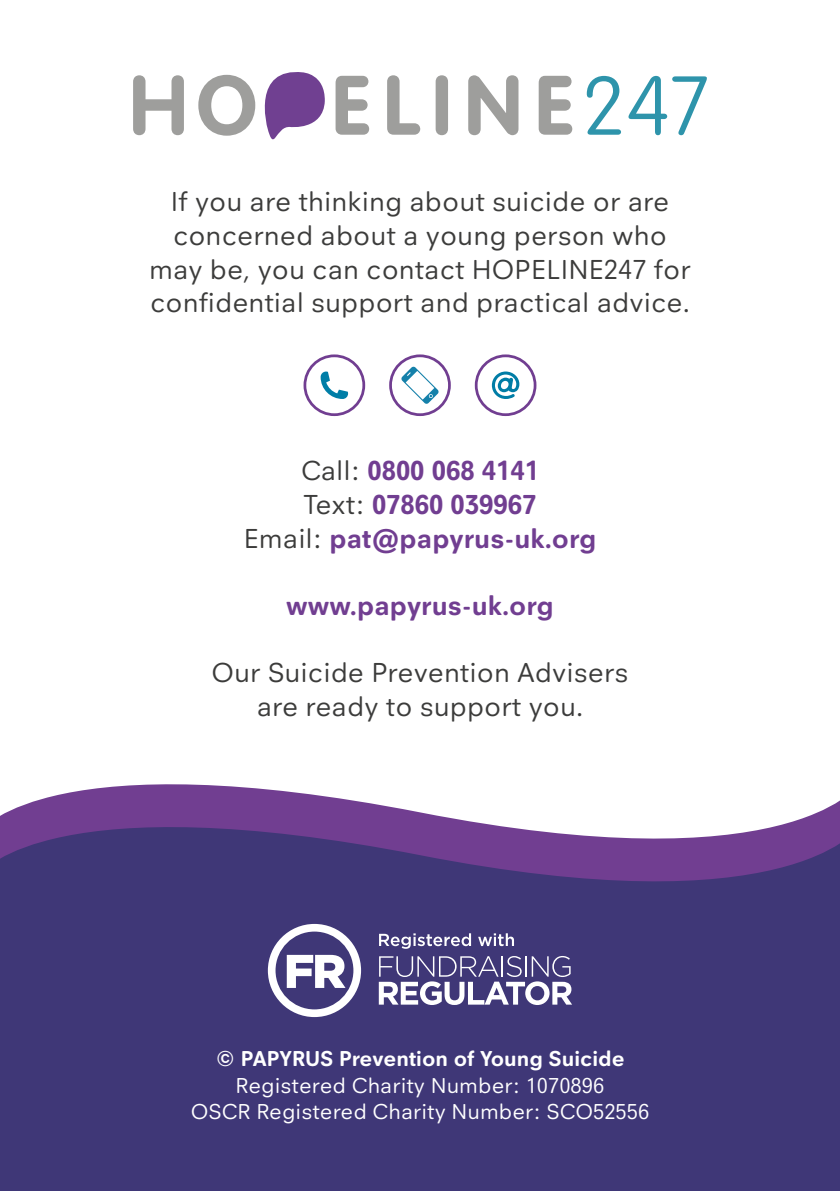
<style>
.page{position:relative;width:840px;height:1191px;background:#fff}
.page>*{position:absolute;margin:0;border:0;box-sizing:border-box;transform-origin:0 0}
.t1{font:28px/33.6px "Neuzeit Office SR Pro";color:#3c3c3b;text-align:center}
.t2{font:700 28px "Neuzeit Office SR Pro";color:#713e91}
.t3{font:22px "Neuzeit Office SR Pro";color:#fff}
.t4{font:700 22px "Neuzeit Office SR Pro";color:#fff}
.s1{font-weight:400;color:#3c3c3b}
</style>
<div class="page">
<svg style="left:0;top:784px;width:839px;height:407px;background:#524683"></svg>
<div style="left:303px;top:354px;width:62px;height:62px;border:3px solid #713e91;border-radius:50%"></div>
<div style="left:389px;top:354px;width:61px;height:62px;border:3px solid #713e91;border-radius:50%"></div>
<svg style="left:320px;top:371px;width:28px;height:28px"></svg>
<div style="left:474px;top:354px;width:62px;height:62px;border:3px solid #713e91;border-radius:50%"></div>
<svg style="left:401px;top:366px;width:37px;height:38px"></svg>
<svg style="left:491px;top:371px;width:28px;height:28px"></svg>
<svg style="left:133px;top:75px;width:51px;height:60px"></svg>
<svg style="left:198px;top:72px;width:127px;height:68px"></svg>
<svg style="left:335px;top:76px;width:34px;height:59px"></svg>
<svg style="left:387px;top:75px;width:33px;height:60px"></svg>
<div style="left:435px;top:75px;width:13px;height:60px;background:#9e9e9c;border-radius:6px"></div>
<svg style="left:468px;top:75px;width:50px;height:60px"></svg>
<svg style="left:538px;top:76px;width:34px;height:59px"></svg>
<svg style="left:586px;top:76px;width:34px;height:59px"></svg>
<svg style="left:628px;top:76px;width:78px;height:59px"></svg>
<svg style="left:268px;top:924px;width:93px;height:93px"></svg>
<svg style="left:378px;top:956px;width:193px;height:49px"></svg>
<svg style="left:379px;top:933px;width:92px;height:15px"></svg>
<svg style="left:478px;top:933px;width:35px;height:13px"></svg>
<p class="t1" style="left:149px;top:185px;width:543px">If you are thinking about suicide or are concerned about a young person who may be, you can contact HOPELINE247 for confidential support and practical advice.</p>
<p class="t2" style="left:301px;top:455px;width:239px"><span class="s1">Call:</span> 0800 068 4141</p>
<p class="t2" style="left:303px;top:488px;width:234px"><span class="s1">Text:</span> 07860 039967</p>
<p class="t2" style="left:243px;top:522px;width:354px"><span class="s1">Email:</span> pat@papyrus-uk.org</p>
<p class="t2" style="left:286px;top:589px;width:269px">www.papyrus-uk.org</p>
<p class="t1" style="left:211px;top:656px;width:418px">Our Suicide Prevention Advisers</p>
<p class="t1" style="left:256px;top:689px;width:328px">are ready to support you.</p>
<p class="t4" style="left:215px;top:1046px;width:410px">© PAPYRUS Prevention of Young Suicide</p>
<p class="t3" style="left:235px;top:1072px;width:370px">Registered Charity Number: 1070896</p>
<p class="t3" style="left:190px;top:1099px;width:460px">OSCR Registered Charity Number: SCO52556</p>
</div>
